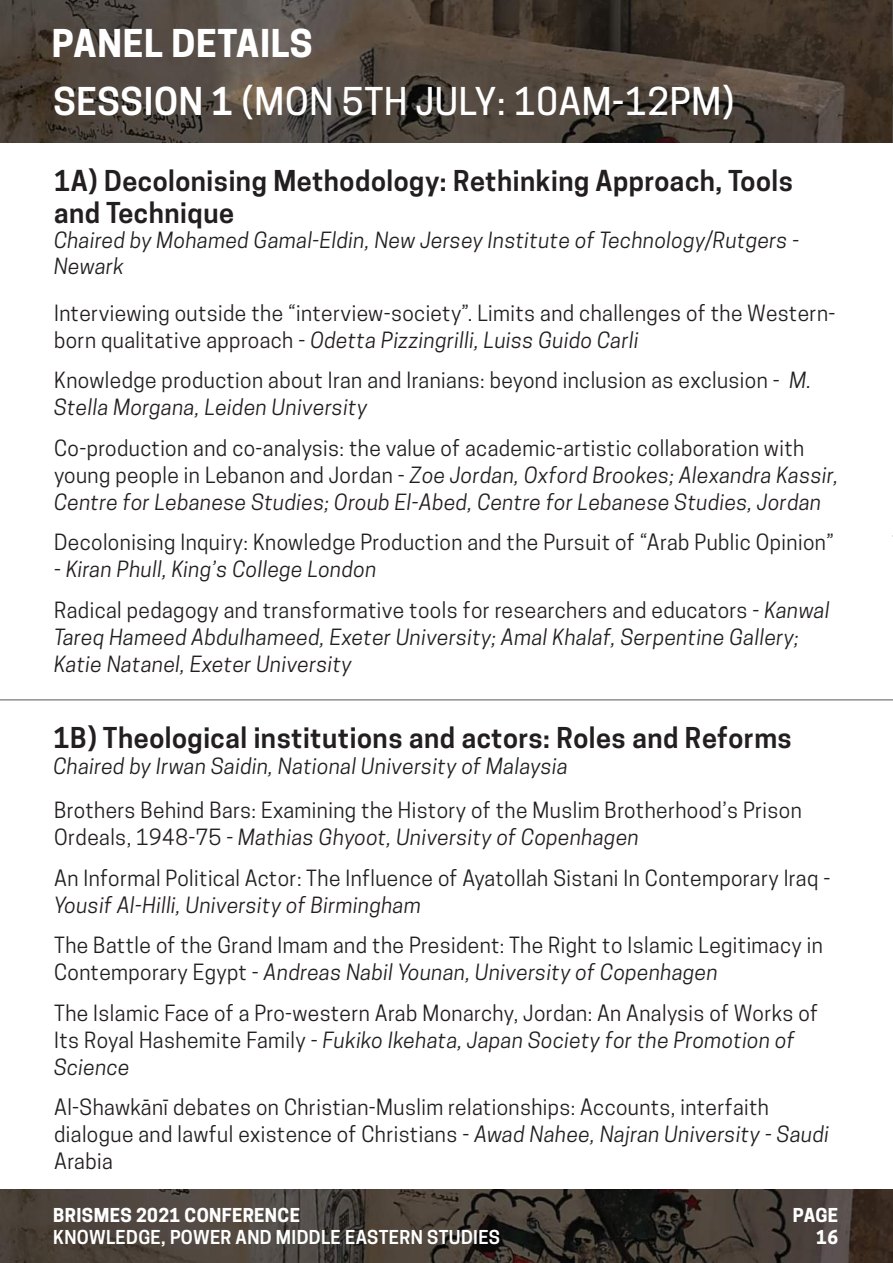
<style>
.page{position:relative;width:893px;height:1263px;background:#fff}
.page>*{position:absolute;margin:0;border:0;box-sizing:border-box;transform-origin:0 0}
.t1{font:500 36px "Cooper Hewitt";letter-spacing:.02em;color:#fff}
.t2{font:700 36px "Cooper Hewitt";letter-spacing:.02em;color:#fff}
.t3{font:600 27px/32.4px "Cooper Hewitt";letter-spacing:.02em;color:#231f20}
.t4{font:21px/27px "Cooper Hewitt";letter-spacing:.02em;color:#231f20}
.t5{font:italic 21px/27px "Cooper Hewitt";letter-spacing:.02em;color:#231f20}
.t6{font:600 18px "Cooper Hewitt";letter-spacing:.02em;color:#fff}
.t7{font:700 18px/21.6px "Cooper Hewitt";letter-spacing:.02em;color:#fff;text-align:right}
.s1{font-weight:600}
.s2{font-style:italic}
.s3{font-style:normal}
</style>
<div class="page">
<img style="left:0;top:1189px;width:893px;height:74px">
<img style="left:0;top:0;width:892px;height:143px">
<hr style="left:892px;top:0;width:1px;height:143px;background:#231f20">
<hr style="left:0;top:699px;width:893px;height:2px;background:#231f20">
<h1 class="t2" style="left:52px;top:23px;width:262px">PANEL DETAILS</h1>
<h1 class="t1" style="left:53px;top:80px;width:682px"><span class="s1">SESSION 1</span> (MON 5TH JULY: 10AM-12PM)</h1>
<p class="t3" style="left:54px;top:165px;width:740px">1A) Decolonising Methodology: Rethinking Approach, Tools and Technique</p>
<p class="t5" style="left:54px;top:228px;width:747px;line-height:25.2px">Chaired by Mohamed Gamal-Eldin, New Jersey Institute of Technology/Rutgers -<br>Newark</p>
<p class="t4" style="left:54px;top:299px;width:783px">Interviewing outside the “interview-society”. Limits and challenges of the Western&shy;born qualitative approach - <span class="s2">Odetta Pizzingrilli, Luiss Guido Carli</span></p>
<p class="t4" style="left:54px;top:367px;width:759px">Knowledge production about Iran and Iranians: beyond inclusion as exclusion - <span class="s2">M.<br>Stella Morgana, Leiden University</span></p>
<p class="t5" style="left:54px;top:434px;width:786px"><span class="s3">Co-production and co-analysis: the value of academic-artistic collaboration with young people in Lebanon and Jordan -</span> Zoe Jordan, Oxford Brookes; Alexandra Kassir,<br>Centre for Lebanese Studies; Oroub El-Abed, Centre for Lebanese Studies, Jordan</p>
<p class="t4" style="left:54px;top:529px;width:781px">Decolonising Inquiry: Knowledge Production and the Pursuit of “Arab Public Opinion”</p>
<p class="t4" style="left:54px;top:549px;width:777px;line-height:40.5px">- <span class="s2">Kiran Phull, King’s College London<br></span>Radical pedagogy and transformative tools for researchers and educators - <span class="s2">Kanwal</span></p>
<p class="t5" style="left:54px;top:623px;width:746px">Tareq Hameed Abdulhameed, Exeter University; Amal Khalaf, Serpentine Gallery;<br>Katie Natanel, Exeter University</p>
<p class="t3" style="left:54px;top:722px;width:740px">1B) Theological institutions and actors: Roles and Reforms</p>
<p class="t5" style="left:54px;top:752px;width:516px">Chaired by Irwan Saidin, National University of Malaysia</p>
<p class="t4" style="left:54px;top:797px;width:749px">Brothers Behind Bars: Examining the History of the Muslim Brotherhood’s Prison<br>Ordeals, 1948-75 - <span class="s2">Mathias Ghyoot, University of Copenhagen</span></p>
<p class="t4" style="left:54px;top:864px;width:778px">An Informal Political Actor: The Influence of Ayatollah Sistani In Contemporary Iraq -</p>
<p class="t5" style="left:54px;top:891px;width:368px">Yousif Al-Hilli, University of Birmingham</p>
<p class="t4" style="left:54px;top:932px;width:770px">The Battle of the Grand Imam and the President: The Right to Islamic Legitimacy in<br>Contemporary Egypt - <span class="s2">Andreas Nabil Younan, University of Copenhagen</span></p>
<p class="t4" style="left:54px;top:999px;width:765px">The Islamic Face of a Pro-western Arab Monarchy, Jordan: An Analysis of Works of<br>Its Royal Hashemite Family - <span class="s2">Fukiko Ikehata, Japan Society for the Promotion of<br>Science</span></p>
<p class="t4" style="left:54px;top:1094px;width:776px">Al-Shawkānī debates on Christian-Muslim relationships: Accounts, interfaith dialogue and lawful existence of Christians - <span class="s2">Awad Nahee, Najran University - Saudi<br></span>Arabia</p>
<p class="t7" style="left:53px;top:1204px;width:248px">BRISMES 2021 CONFERENCE</p>
<p class="t6" style="left:53px;top:1226px;width:448px">KNOWLEDGE, POWER AND MIDDLE EASTERN STUDIES</p>
<p class="t7" style="left:793px;top:1204px;width:47px">PAGE<br>16</p>
</div>
